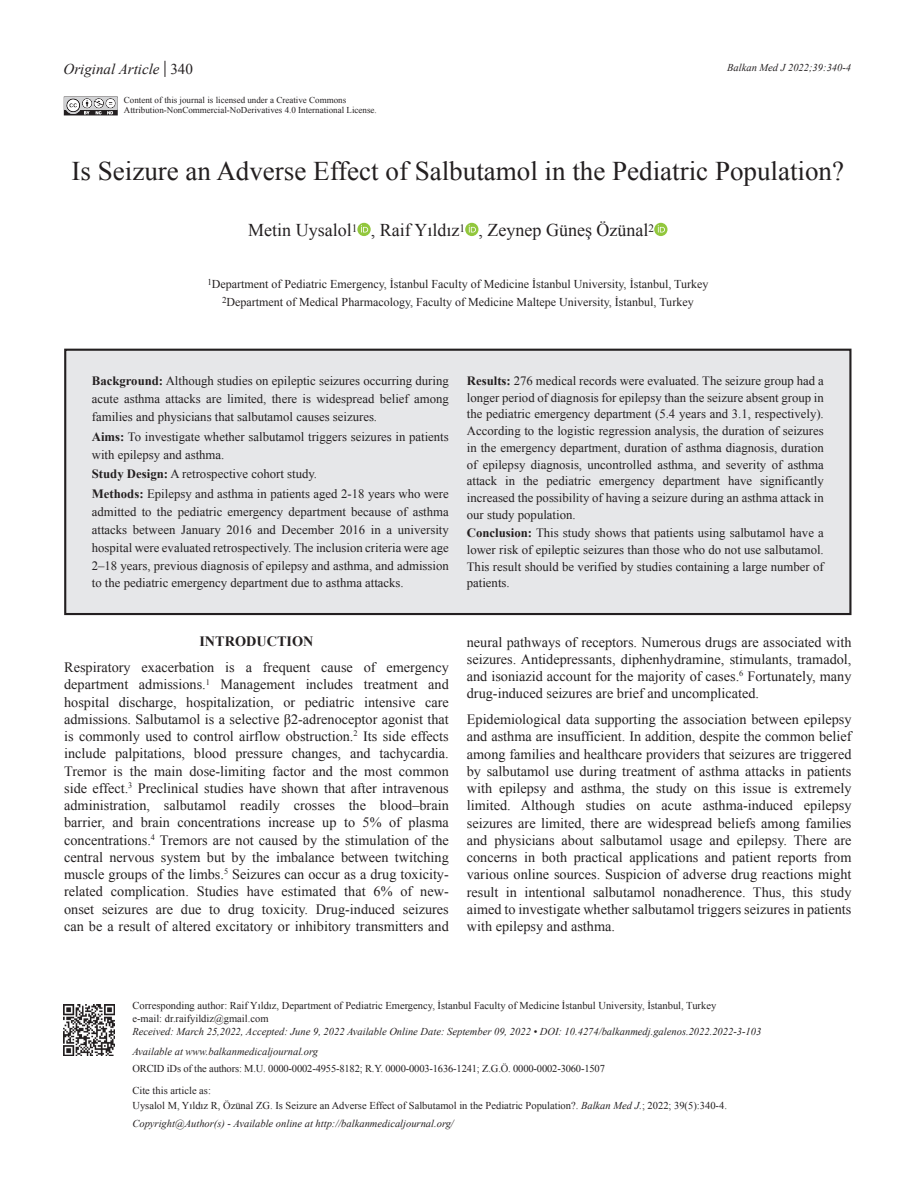
<style>
.page{position:relative;width:915px;height:1191px;background:#fff}
.page>*{position:absolute;margin:0;border:0;box-sizing:border-box;transform-origin:0 0}
.BASLIK{font:27px "Times New Roman";color:#231f20}
.YAZARLAR{font:18px "Times New Roman";color:#231f20}
.t1{font:italic 15px "Times New Roman";color:#231f20}
.YAZI{font:14.25px/17.2px "Times New Roman";color:#231f20;text-align:justify}
.ARA_BASLIK{font:700 14.25px "Times New Roman";color:#231f20}
.OZET{font:12.75px/16.6px "Times New Roman";color:#231f20;text-align:justify}
.KURUM{font:12px "Times New Roman";color:#231f20}
.ADRES-KISMI{font:10.5px "Times New Roman";color:#231f20}
.ADRES-KISMI-2{font:italic 10.5px "Times New Roman";color:#231f20}
.SAYFA_NO{font:italic 10.5px "Times New Roman";color:#231f20}
.t2{font:9px/10.5px "Times New Roman";color:#231f20}
.s1{font-style:normal}
.s2{font-weight:700}
.s3{font-style:italic}
</style>
<div class="page">
<svg style="left:164px;top:61px;width:1px;height:16px"></svg>
<svg style="left:64px;top:97px;width:54px;height:18px"></svg>
<img style="left:64px;top:1004px;width:51px;height:51px">
<svg style="left:357px;top:223px;width:13px;height:13px"></svg>
<svg style="left:361px;top:225px;width:7px;height:7px"></svg>
<svg style="left:465px;top:223px;width:13px;height:13px"></svg>
<svg style="left:468px;top:225px;width:8px;height:7px"></svg>
<svg style="left:654px;top:223px;width:13px;height:13px"></svg>
<svg style="left:657px;top:225px;width:7px;height:7px"></svg>
<div style="left:65px;top:350px;width:785px;height:264px;background:#e6e7e9"></div>
<div style="left:64px;top:349px;width:787px;height:266px;border:2px solid #231f20"></div>
<p class="t1" style="left:63px;top:59px;width:131px">Original Article <span class="s1">340</span></p>
<p class="t2" style="left:124px;top:94px;width:254px">Content of this journal is licensed under a Creative Commons<br>Attribution-NonCommercial-NoDerivatives 4.0 International License.</p>
<p class="SAYFA_NO" style="left:726px;top:60px;width:125px">Balkan Med J 2022;39:340-4</p>
<p class="BASLIK" style="left:72px;top:152px;width:773px">Is Seizure an Adverse Effect of Salbutamol in the Pediatric Population?</p>
<p class="YAZARLAR" style="left:248px;top:218px;width:407px">Metin Uysalol<sup>1</sup> , Raif Yıldız<sup>1</sup> , Zeynep Güneş Özünal<sup>2</sup></p>
<p class="KURUM" style="left:207px;top:276px;width:502px"><sup>1</sup>Department of Pediatric Emergency, İstanbul Faculty of Medicine İstanbul University, İstanbul, Turkey</p>
<p class="KURUM" style="left:222px;top:294px;width:473px"><sup>2</sup>Department of Medical Pharmacology, Faculty of Medicine Maltepe University, İstanbul, Turkey</p>
<p class="OZET" style="left:92px;top:372px;width:358px;line-height:17.9px"><span class="s2">Background:</span> Although studies on epileptic seizures occurring during acute asthma attacks are limited, there is widespread belief among families and physicians that salbutamol causes seizures.</p>
<p class="OZET" style="left:92px;top:427px;width:358px;line-height:17.9px"><span class="s2">Aims:</span> To investigate whether salbutamol triggers seizures in patients with epilepsy and asthma.</p>
<p class="OZET" style="left:92px;top:465px;width:227px"><span class="s2">Study Design:</span> A retrospective cohort study.</p>
<p class="OZET" style="left:92px;top:485px;width:358px;line-height:17.9px"><span class="s2">Methods:</span> Epilepsy and asthma in patients aged 2-18 years who were admitted to the pediatric emergency department because of asthma attacks between January 2016 and December 2016 in a university hospital were evaluated retrospectively. The inclusion criteria were age 2–18 years, previous diagnosis of epilepsy and asthma, and admission to the pediatric emergency department due to asthma attacks.</p>
<p class="OZET" style="left:466px;top:372px;width:358px"><span class="s2">Results:</span> 276 medical records were evaluated. The seizure group had a longer period of diagnosis for epilepsy than the seizure absent group in the pediatric emergency department (5.4 years and 3.1, respectively).<br>According to the logistic regression analysis, the duration of seizures in the emergency department, duration of asthma diagnosis, duration of epilepsy diagnosis, uncontrolled asthma, and severity of asthma attack in the pediatric emergency department have significantly increased the possibility of having a seizure during an asthma attack in our study population.</p>
<p class="OZET" style="left:466px;top:524px;width:358px"><span class="s2">Conclusion:</span> This study shows that patients using salbutamol have a lower risk of epileptic seizures than those who do not use salbutamol.<br>This result should be verified by studies containing a large number of patients.</p>
<p class="ARA_BASLIK" style="left:199px;top:631px;width:116px">INTRODUCTION</p>
<p class="YAZI" style="left:64px;top:658px;width:386px">Respiratory exacerbation is a frequent cause of emergency department admissions.<sup>1</sup> Management includes treatment and hospital discharge, hospitalization, or pediatric intensive care admissions. Salbutamol is a selective β2-adrenoceptor agonist that is commonly used to control airflow obstruction.<sup>2</sup> Its side effects include palpitations, blood pressure changes, and tachycardia.<br>Tremor is the main dose-limiting factor and the most common side effect.<sup>3</sup> Preclinical studies have shown that after intravenous administration, salbutamol readily crosses the blood–brain barrier, and brain concentrations increase up to 5% of plasma concentrations.<sup>4</sup> Tremors are not caused by the stimulation of the central nervous system but by the imbalance between twitching muscle groups of the limbs.<sup>5</sup> Seizures can occur as a drug toxicity&shy;related complication. Studies have estimated that 6% of new&shy;onset seizures are due to drug toxicity. Drug-induced seizures can be a result of altered excitatory or inhibitory transmitters and</p>
<p class="YAZI" style="left:466px;top:633px;width:386px">neural pathways of receptors. Numerous drugs are associated with seizures. Antidepressants, diphenhydramine, stimulants, tramadol, and isoniazid account for the majority of cases.<sup>6</sup> Fortunately, many drug-induced seizures are brief and uncomplicated.</p>
<p class="YAZI" style="left:466px;top:710px;width:386px">Epidemiological data supporting the association between epilepsy and asthma are insufficient. In addition, despite the common belief among families and healthcare providers that seizures are triggered by salbutamol use during treatment of asthma attacks in patients with epilepsy and asthma, the study on this issue is extremely limited. Although studies on acute asthma-induced epilepsy seizures are limited, there are widespread beliefs among families and physicians about salbutamol usage and epilepsy. There are concerns in both practical applications and patient reports from various online sources. Suspicion of adverse drug reactions might result in intentional salbutamol nonadherence. Thus, this study aimed to investigate whether salbutamol triggers seizures in patients with epilepsy and asthma.</p>
<p class="ADRES-KISMI" style="left:132px;top:998px;width:585px">Corresponding author: Raif Yıldız, Department of Pediatric Emergency, İstanbul Faculty of Medicine İstanbul University, İstanbul, Turkey</p>
<p class="ADRES-KISMI" style="left:132px;top:1011px;width:137px">e-mail: dr.raifyildiz@gmail.com</p>
<p class="ADRES-KISMI-2" style="left:132px;top:1024px;width:630px">Received: March 25,2022, Accepted: June 9, 2022 Available Online Date: September 09, 2022 • DOI: 10.4274/balkanmedj.galenos.2022.2022-3-103</p>
<p class="ADRES-KISMI-2" style="left:132px;top:1044px;width:187px">Available at www.balkanmedicaljournal.org</p>
<p class="ADRES-KISMI" style="left:132px;top:1061px;width:474px">ORCID iDs of the authors: M.U. 0000-0002-4955-8182; R.Y. 0000-0003-1636-1241; Z.G.Ö. 0000-0002-3060-1507</p>
<p class="ADRES-KISMI" style="left:132px;top:1083px;width:80px">Cite this article as:</p>
<p class="ADRES-KISMI" style="left:132px;top:1098px;width:595px">Uysalol M, Yıldız R, Özünal ZG. Is Seizure an Adverse Effect of Salbutamol in the Pediatric Population?. <span class="s3">Balkan Med J.</span>; 2022; 39(5):340-4.</p>
<p class="ADRES-KISMI-2" style="left:132px;top:1116px;width:323px">Copyright@Author(s) - Available online at http://balkanmedicaljournal.org/</p>
</div>
